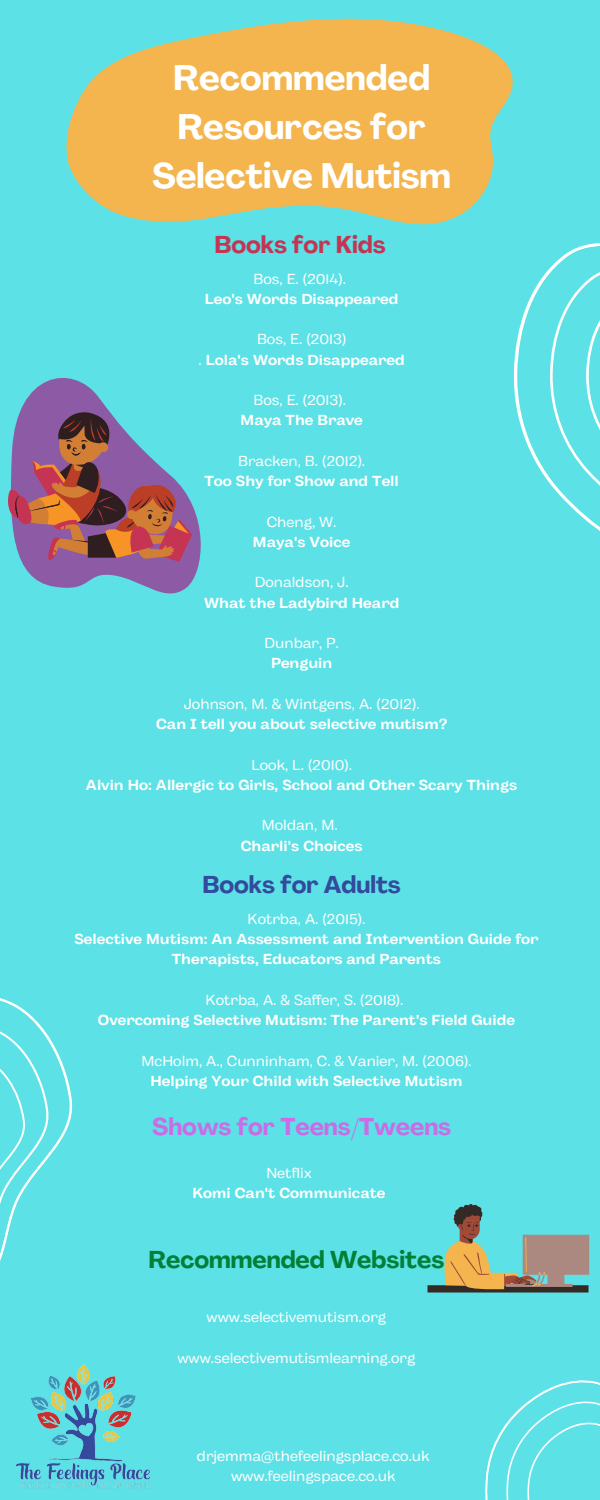
<style>
.page{position:relative;width:600px;height:1500px;background:#5ce1e6}
.page>*{position:absolute;margin:0;border:0;box-sizing:border-box;transform-origin:0 0}
.t1{font:700 35px/48.8px "Agrandir";color:#fff;text-align:center}
.t2{font:700 24px "Agrandir";color:#cb6ce6}
.t3{font:700 24px "Agrandir";color:#008037}
.t4{font:700 24px "Agrandir";color:#334a9d}
.t5{font:700 24px "Agrandir";color:#c63454}
.t6{font:700 14.5px/20.2px "Body Grotesque Fit";color:#fff;text-align:center}
.t7{font:14.5px/20.2px "Body Grotesque Fit";color:#fff;text-align:center}
.s1{font-weight:400}
</style>
<div class="page">
<img style="left:16px;top:1364px;width:135px;height:125px">
<svg style="left:67px;top:19px;width:446px;height:205px;fill:#f4b54e"></svg>
<svg style="left:21px;top:378px;width:180px;height:216px"></svg>
<svg style="left:8px;top:409px;width:184px;height:153px"></svg>
<svg style="left:428px;top:1204px;width:161px;height:89px"></svg>
<svg style="left:513px;top:243px;width:87px;height:288px"></svg>
<svg style="left:0;top:1005px;width:73px;height:256px"></svg>
<svg style="left:485px;top:1380px;width:115px;height:120px"></svg>
<h1 class="t1" style="left:152px;top:57px;width:300px">Recommended<br>Resources for<br>Selective Mutism</h1>
<h2 class="t5" style="left:214px;top:235px;width:173px">Books for Kids</h2>
<p class="t7" style="left:253px;top:270px;width:94px">Bos, E. (2014).</p>
<p class="t6" style="left:205px;top:290px;width:195px">Leo's Words Disappeared</p>
<p class="t6" style="left:199px;top:330px;width:208px"><span class="s1">Bos, E. (2013)<br>.</span> Lola's Words Disappeared</p>
<p class="t7" style="left:253px;top:391px;width:94px">Bos, E. (2013).</p>
<p class="t6" style="left:241px;top:411px;width:124px">Maya The Brave</p>
<p class="t7" style="left:238px;top:452px;width:129px">Bracken, B. (2012).</p>
<p class="t6" style="left:204px;top:472px;width:196px">Too Shy for Show and Tell</p>
<p class="t7" style="left:267px;top:513px;width:71px">Cheng, W.</p>
<p class="t6" style="left:253px;top:533px;width:99px">Maya's Voice</p>
<p class="t7" style="left:255px;top:573px;width:96px">Donaldson, J.</p>
<p class="t6" style="left:204px;top:594px;width:197px">What the Ladybird Heard</p>
<p class="t7" style="left:264px;top:634px;width:76px">Dunbar, P.</p>
<p class="t6" style="left:271px;top:654px;width:63px">Penguin</p>
<p class="t7" style="left:184px;top:695px;width:237px">Johnson, M. &amp; Wintgens, A. (2012).</p>
<p class="t6" style="left:156px;top:715px;width:293px">Can I tell you about selective mutism?</p>
<p class="t7" style="left:251px;top:756px;width:102px">Look, L. (2010).</p>
<p class="t6" style="left:86px;top:776px;width:433px">Alvin Ho: Allergic to Girls, School and Other Scary Things</p>
<p class="t7" style="left:262px;top:816px;width:77px">Moldan, M.</p>
<p class="t6" style="left:241px;top:837px;width:123px">Charli's Choices</p>
<h2 class="t4" style="left:203px;top:875px;width:200px">Books for Adults</h2>
<p class="t7" style="left:248px;top:910px;width:119px">Kotrba, A. (2015).</p>
<p class="t6" style="left:74px;top:930px;width:466px">Selective Mutism: An Assessment and Intervention Guide for<br>Therapists, Educators and Parents</p>
<p class="t7" style="left:206px;top:991px;width:199px">Kotrba, A. &amp; Saffer, S. (2018).</p>
<p class="t6" style="left:98px;top:1011px;width:419px">Overcoming Selective Mutism: The Parent's Field Guide</p>
<p class="t7" style="left:141px;top:1052px;width:332px">McHolm, A., Cunninham, C. &amp; Vanier, M. (2006).</p>
<p class="t6" style="left:150px;top:1072px;width:314px">Helping Your Child with Selective Mutism</p>
<h2 class="t2" style="left:152px;top:1117px;width:300px">Shows for Teens/Tweens</h2>
<p class="t7" style="left:266px;top:1164px;width:47px">Netflix</p>
<p class="t6" style="left:192px;top:1184px;width:195px">Komi Can't Communicate</p>
<h2 class="t3" style="left:148px;top:1250px;width:297px">Recommended Websites</h2>
<p class="t7" style="left:207px;top:1308px;width:181px">www.selectivemutism.org</p>
<p class="t7" style="left:177px;top:1349px;width:239px">www.selectivemutismlearning.org</p>
<p class="t7" style="left:197px;top:1447px;width:234px">drjemma@thefeelingsplace.co.uk www.feelingspace.co.uk</p>
</div>
